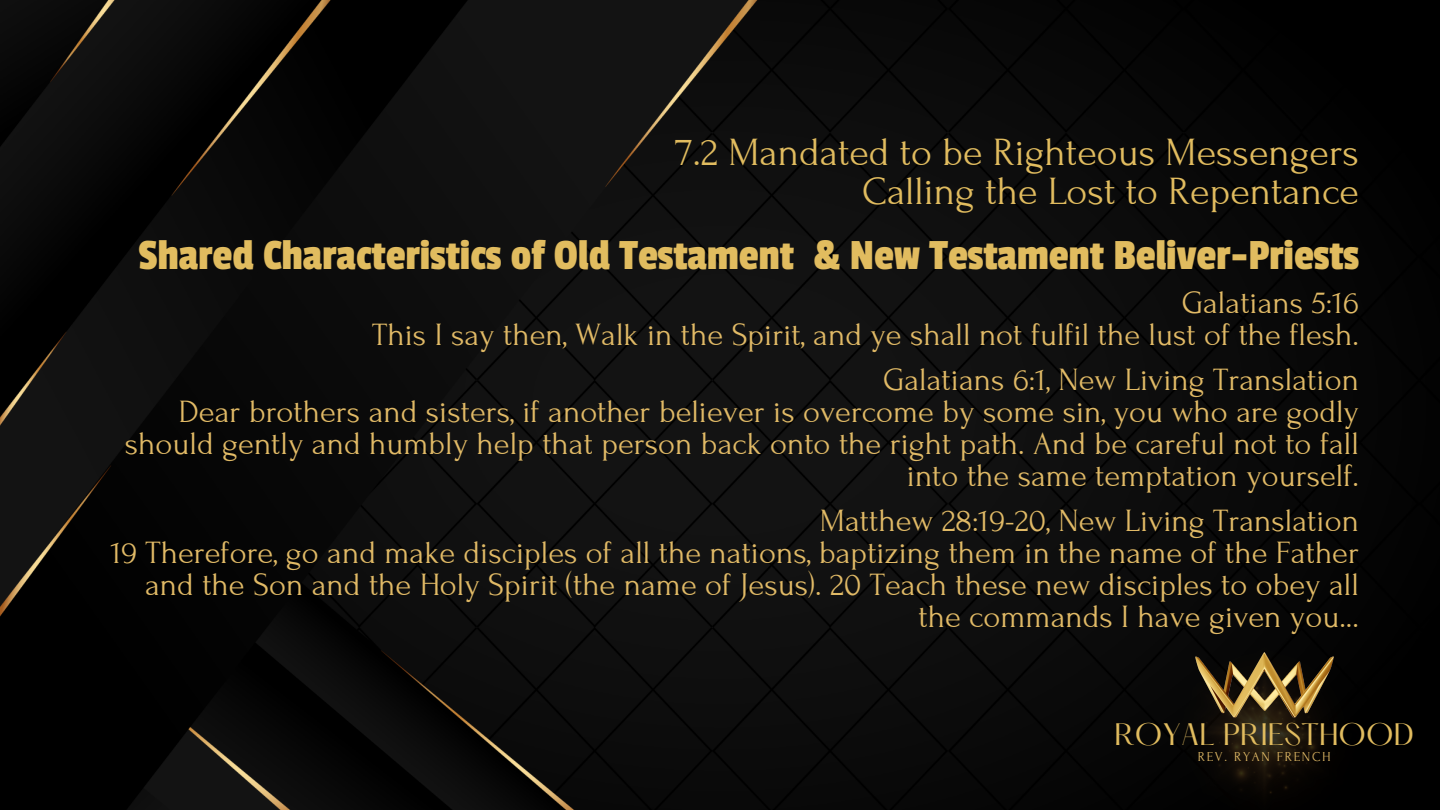
<style>
.page{position:relative;width:1440px;height:810px;background:#fff}
.page>*{position:absolute;margin:0;border:0;box-sizing:border-box;transform-origin:0 0}
.t1{font:45px "Passion One";color:#e1bc5f}
.t2{font:40.12px/39.6px "Forum";color:#e1bc5f;text-align:right}
.t3{font:32.5px/31.9px "Forum";color:#e1ba66;text-align:right}
.t4{font:27.12px "Hatton";color:#e1bc5f}
.t5{font:13.62px "Forum";letter-spacing:.12em;color:#e1ba66}
</style>
<div class="page">
<img style="left:0;top:0;width:1440px;height:810px">
<img style="left:1154px;top:624px;width:220px;height:186px">
<img style="left:1195px;top:653px;width:138px;height:64px">
<p class="t2" style="left:675px;top:133px;width:685px">7.2 Mandated to be Righteous Messengers<br>Calling the Lost to Repentance</p>
<p class="t1" style="left:139px;top:232px;width:1222px">Shared Characteristics of Old Testament &amp; New Testament Beliver-Priests</p>
<p class="t3" style="left:1182px;top:287px;width:179px">Galatians 5:16</p>
<p class="t3" style="left:372px;top:319px;width:988px">This I say then, Walk in the Spirit, and ye shall not fulfil the lust of the flesh.</p>
<p class="t3" style="left:883px;top:364px;width:477px">Galatians 6:1, New Living Translation</p>
<p class="t3" style="left:125px;top:396px;width:1236px">Dear brothers and sisters, if another believer is overcome by some sin, you who are godly should gently and humbly help that person back onto the right path. And be careful not to fall into the same temptation yourself.</p>
<p class="t3" style="left:820px;top:505px;width:541px">Matthew 28:19-20, New Living Translation</p>
<p class="t3" style="left:111px;top:537px;width:1250px">19 Therefore, go and make disciples of all the nations, baptizing them in the name of the Father and the Son and the Holy Spirit (the name of Jesus). 20 Teach these new disciples to obey all the commands I have given you...</p>
<p class="t4" style="left:1114px;top:721px;width:301px">ROYAL PRIESTHOOD</p>
<p class="t5" style="left:1198px;top:749px;width:134px">REV. RYAN FRENCH</p>
</div>
